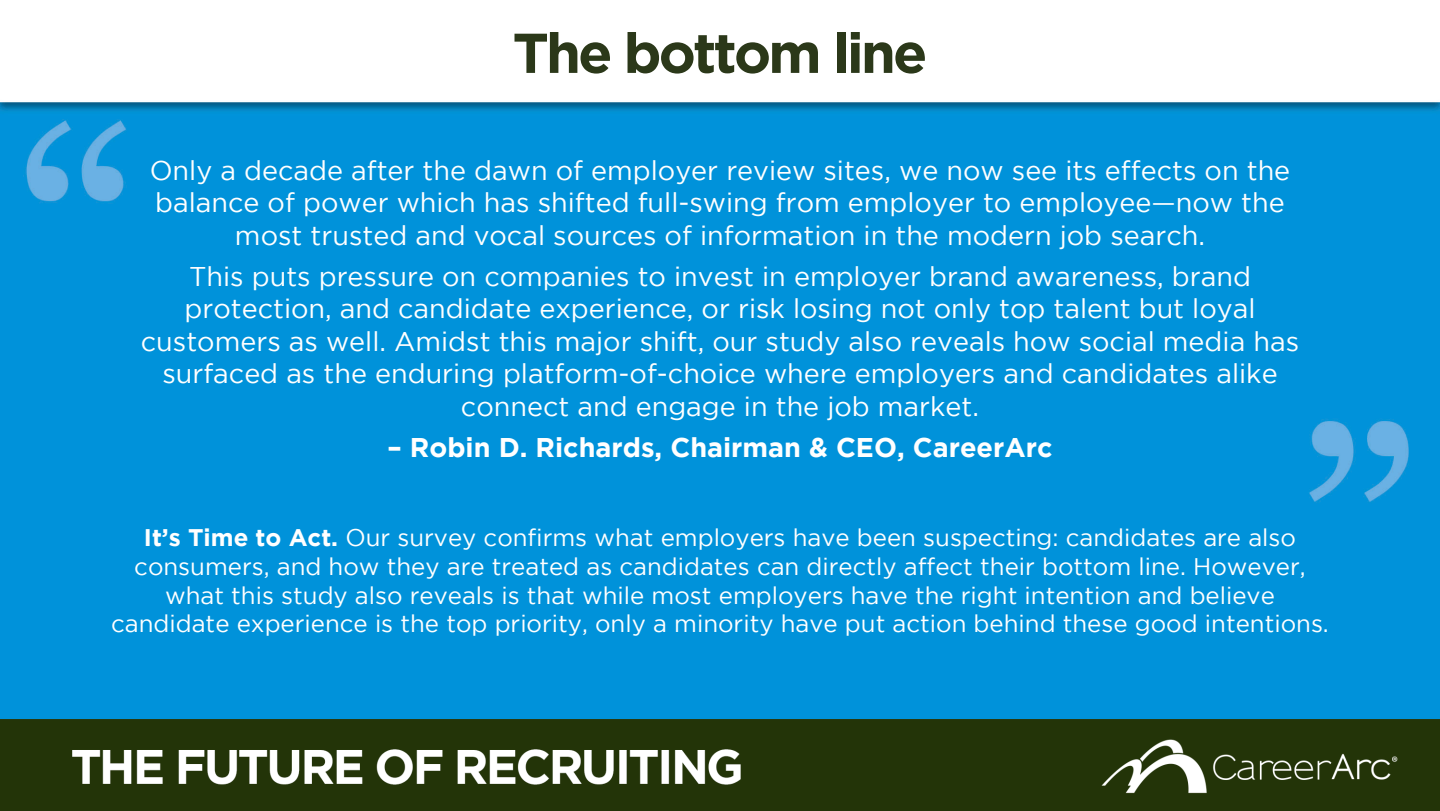
<style>
.page{position:relative;width:1440px;height:811px;background:#fff}
.page>*{position:absolute;margin:0;border:0;box-sizing:border-box;transform-origin:0 0}
.t1{font:700 56px "Gotham";letter-spacing:-.05em;color:#2b3819}
.t2{font:27px/32.4px "Gotham";color:#fff;text-align:center}
.t3{font:700 27px "Gotham";color:#fff}
.t4{font:24px/28.8px "Gotham";color:#fff;text-align:center}
.s1{font-weight:700}
</style>
<div class="page">
<div style="left:0;top:102px;width:1440px;height:618px;background:#0092da"></div>
<img style="left:0;top:720px;width:1440px;height:91px">
<h1 class="t1" style="left:513px;top:21px;width:416px">The bottom line</h1>
<p class="t2" style="left:150px;top:154px;width:1142px">Only a decade after the dawn of employer review sites, we now see its effects on the balance of power which has shifted full-swing from employer to employee—now the most trusted and vocal sources of information in the modern job search.</p>
<p class="t2" style="left:141px;top:260px;width:1160px">This puts pressure on companies to invest in employer brand awareness, brand protection, and candidate experience, or risk losing not only top talent but loyal customers as well. Amidst this major shift, our study also reveals how social media has surfaced as the enduring platform-of-choice where employers and candidates alike connect and engage in the job market.</p>
<p class="t3" style="left:388px;top:432px;width:666px">– Robin D. Richards, Chairman &amp; CEO, CareerArc</p>
<p class="t4" style="left:111px;top:523px;width:1219px"><span class="s1">It’s Time to Act.</span> Our survey confirms what employers have been suspecting: candidates are also consumers, and how they are treated as candidates can directly affect their bottom line. However, what this study also reveals is that while most employers have the right intention and believe candidate experience is the top priority, only a minority have put action behind these good intentions.</p>
</div>
